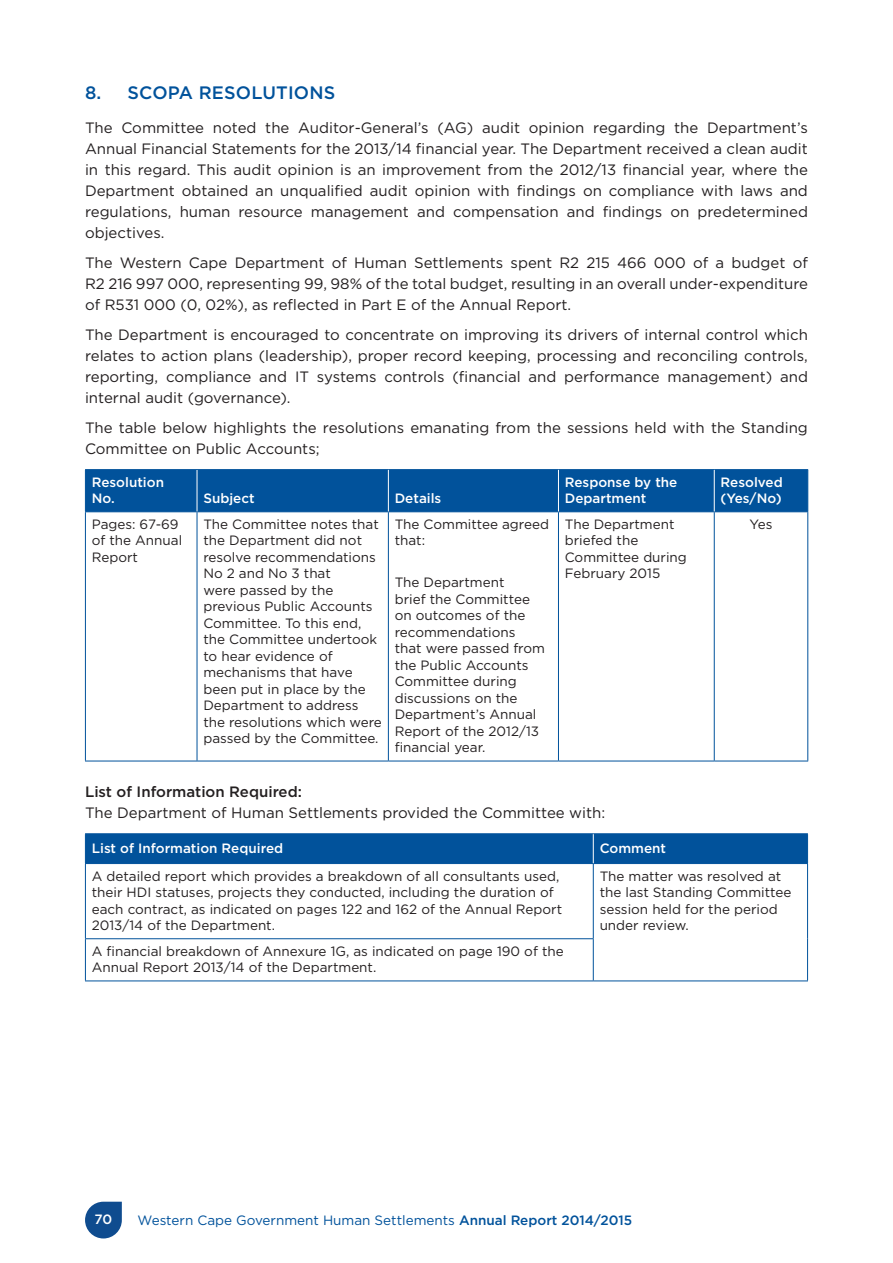
<style>
.page{position:relative;width:893px;height:1263px;background:#fff}
.page>*{position:absolute;margin:0;border:0;box-sizing:border-box;transform-origin:0 0}
.t1{font:500 18px "Gotham";letter-spacing:.01em;color:#01529b}
.t2{font:15px/21px "Gotham";color:#231f20;text-align:justify}
.t3{font:500 15px "Gotham";color:#231f20}
.t4{font:13.5px/16.5px "Gotham";color:#231f20}
.t5{font:500 13.5px/16.5px "Gotham";color:#fff}
.t6{font:13.5px "Gotham";color:#01529b}
.s1{font-weight:500}
</style>
<div class="page">
<svg style="left:85px;top:1202px;width:37px;height:36px"></svg>
<div style="left:86px;top:470px;width:721px;height:41px;background:#01529b"></div>
<hr style="left:85px;top:469px;width:112px;height:1px;background:#01529b">
<hr style="left:85px;top:470px;width:1px;height:41px;background:#01529b">
<hr style="left:197px;top:469px;width:191px;height:1px;background:#01529b">
<hr style="left:388px;top:469px;width:170px;height:1px;background:#01529b">
<hr style="left:558px;top:469px;width:156px;height:1px;background:#01529b">
<hr style="left:714px;top:469px;width:94px;height:1px;background:#01529b">
<hr style="left:807px;top:470px;width:1px;height:41px;background:#01529b">
<hr style="left:85px;top:511px;width:112px;height:1px;background:#01529b">
<hr style="left:85px;top:512px;width:1px;height:249px;background:#01529b">
<hr style="left:197px;top:511px;width:191px;height:1px;background:#01529b">
<hr style="left:197px;top:512px;width:1px;height:249px;background:#01529b">
<hr style="left:388px;top:511px;width:170px;height:1px;background:#01529b">
<hr style="left:388px;top:512px;width:1px;height:249px;background:#01529b">
<hr style="left:558px;top:511px;width:156px;height:1px;background:#01529b">
<hr style="left:558px;top:512px;width:1px;height:249px;background:#01529b">
<hr style="left:714px;top:511px;width:94px;height:1px;background:#01529b">
<hr style="left:714px;top:512px;width:1px;height:249px;background:#01529b">
<hr style="left:807px;top:512px;width:1px;height:249px;background:#01529b">
<hr style="left:85px;top:761px;width:112px;height:1px;background:#01529b">
<hr style="left:197px;top:761px;width:191px;height:1px;background:#01529b">
<hr style="left:388px;top:761px;width:170px;height:1px;background:#01529b">
<hr style="left:558px;top:761px;width:156px;height:1px;background:#01529b">
<hr style="left:714px;top:761px;width:94px;height:1px;background:#01529b">
<hr style="left:197px;top:470px;width:1px;height:41px;background:#fff">
<hr style="left:388px;top:470px;width:1px;height:41px;background:#fff">
<hr style="left:558px;top:470px;width:1px;height:41px;background:#fff">
<hr style="left:714px;top:470px;width:1px;height:41px;background:#fff">
<hr style="left:85px;top:833px;width:508px;height:1px;background:#01529b">
<hr style="left:593px;top:833px;width:215px;height:1px;background:#01529b">
<hr style="left:85px;top:863px;width:508px;height:1px;background:#01529b">
<hr style="left:85px;top:864px;width:1px;height:74px;background:#01529b">
<hr style="left:593px;top:863px;width:215px;height:1px;background:#01529b">
<hr style="left:593px;top:864px;width:1px;height:74px;background:#01529b">
<hr style="left:807px;top:864px;width:1px;height:75px;background:#01529b">
<hr style="left:85px;top:938px;width:509px;height:1px;background:#01529b">
<hr style="left:85px;top:939px;width:1px;height:41px;background:#01529b">
<hr style="left:593px;top:939px;width:1px;height:41px;background:#01529b">
<hr style="left:807px;top:939px;width:1px;height:41px;background:#01529b">
<hr style="left:85px;top:980px;width:508px;height:1px;background:#01529b">
<hr style="left:593px;top:980px;width:215px;height:1px;background:#01529b">
<div style="left:85px;top:834px;width:723px;height:29px;background:#01529b"></div>
<p class="t1" style="left:85px;top:81px;width:252px">8. SCOPA RESOLUTIONS</p>
<p class="t2" style="left:85px;top:117px;width:724px">The Committee noted the Auditor-General’s (AG) audit opinion regarding the Department’s Annual Financial Statements for the 2013/14 financial year. The Department received a clean audit in this regard. This audit opinion is an improvement from the 2012/13 financial year, where the Department obtained an unqualified audit opinion with findings on compliance with laws and regulations, human resource management and compensation and findings on predetermined objectives.</p>
<p class="t2" style="left:85px;top:252px;width:724px">The Western Cape Department of Human Settlements spent R2 215 466 000 of a budget of R2 216 997 000, representing 99, 98% of the total budget, resulting in an overall under-expenditure of R531 000 (0, 02%), as reflected in Part E of the Annual Report.</p>
<p class="t2" style="left:85px;top:324px;width:724px">The Department is encouraged to concentrate on improving its drivers of internal control which relates to action plans (leadership), proper record keeping, processing and reconciling controls, reporting, compliance and IT systems controls (financial and performance management) and internal audit (governance).</p>
<p class="t2" style="left:85px;top:417px;width:724px">The table below highlights the resolutions emanating from the sessions held with the Standing<br>Committee on Public Accounts;</p>
<p class="t5" style="left:92px;top:474px;width:74px">Resolution<br>No.</p>
<p class="t5" style="left:565px;top:474px;width:114px">Response by the<br>Department</p>
<p class="t5" style="left:721px;top:474px;width:64px">Resolved (Yes/No)</p>
<p class="t5" style="left:203px;top:490px;width:53px">Subject</p>
<p class="t5" style="left:395px;top:490px;width:48px">Details</p>
<p class="t4" style="left:92px;top:516px;width:92px">Pages: 67-69 of the Annual<br>Report</p>
<p class="t4" style="left:203px;top:516px;width:180px">The Committee notes that the Department did not resolve recommendations<br>No 2 and No 3 that<br>were passed by the previous Public Accounts<br>Committee. To this end, the Committee undertook to hear evidence of mechanisms that have been put in place by the<br>Department to address the resolutions which were passed by the Committee.</p>
<p class="t4" style="left:395px;top:516px;width:156px">The Committee agreed that:</p>
<p class="t4" style="left:395px;top:574px;width:152px">The Department<br>brief the Committee on outcomes of the recommendations that were passed from the Public Accounts<br>Committee during discussions on the<br>Department’s Annual<br>Report of the 2012/13 financial year.</p>
<p class="t4" style="left:565px;top:516px;width:124px">The Department briefed the<br>Committee during<br>February 2015</p>
<p class="t4" style="left:749px;top:516px;width:24px">Yes</p>
<p class="t3" style="left:85px;top:782px;width:218px">List of Information Required:</p>
<p class="t2" style="left:85px;top:802px;width:522px">The Department of Human Settlements provided the Committee with:</p>
<p class="t5" style="left:92px;top:840px;width:193px">List of Information Required</p>
<p class="t5" style="left:600px;top:840px;width:68px">Comment</p>
<p class="t4" style="left:92px;top:867px;width:472px">A detailed report which provides a breakdown of all consultants used, their HDI statuses, projects they conducted, including the duration of each contract, as indicated on pages 122 and 162 of the Annual Report 2013/14 of the Department.</p>
<p class="t4" style="left:600px;top:867px;width:193px">The matter was resolved at the last Standing Committee session held for the period under review.</p>
<p class="t4" style="left:92px;top:942px;width:473px">A financial breakdown of Annexure 1G, as indicated on page 190 of the<br>Annual Report 2013/14 of the Department.</p>
<p class="t5" style="left:95px;top:1211px;width:19px">70</p>
<p class="t6" style="left:138px;top:1211px;width:496px">Western Cape Government Human Settlements <span class="s1">Annual Report 2014/2015</span></p>
</div>
